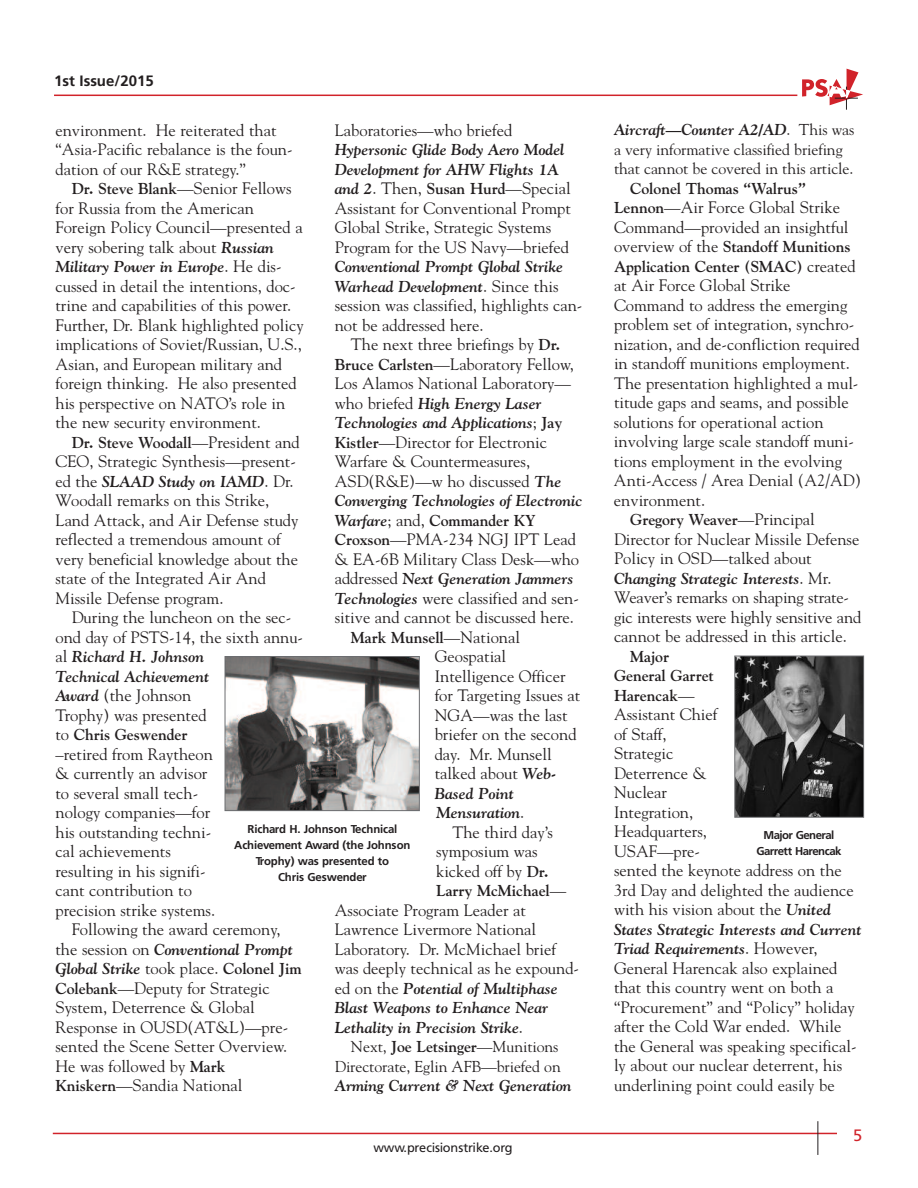
<style>
.page{position:relative;width:918px;height:1188px;background:#fff}
.page>*{position:absolute;margin:0;border:0;box-sizing:border-box;transform-origin:0 0}
.t1{font:16.5px/19.5px "Goudy";color:#231f20}
.t2{font:16.5px "Frutiger";color:#d1232a}
.t3{font:italic 700 15.75px/19.5px "Goudy";letter-spacing:-.005em;color:#231f20}
.t4{font:700 15.75px/19.5px "Goudy";letter-spacing:-.005em;color:#231f20}
.t5{font:15.75px/19.5px "Goudy";letter-spacing:-.005em;color:#231f20;text-align:right}
.t6{font:700 15px "Frutiger";color:#231f20}
.t7{font:12.75px "Frutiger";letter-spacing:-.02em;color:#231f20}
.t8{font:700 11.4px/15.8px "Frutiger";letter-spacing:-.01em;color:#231f20;text-align:center}
.t9{font:700 11.4px/15.8px "Frutiger";letter-spacing:-.045em;color:#231f20;text-align:center}
.s1{font-weight:700;font-size:15.75px}
.s2{font-weight:700;font-style:italic;font-size:15.75px}
.s3{font-weight:400;font-style:normal;font-size:16.5px}
.s4{font-weight:400;font-size:16.5px}
.s5{font-style:normal}
.s6{font-weight:700}
.s7{font-weight:700;font-style:italic}
</style>
<div class="page">
<hr style="left:53px;top:1133px;width:784px;height:1px;background:#d1232a">
<hr style="left:818px;top:1121px;width:1px;height:34px;background:#231f20">
<hr style="left:54px;top:95px;width:743px;height:1px;background:#d1232a">
<svg style="left:802px;top:69px;width:61px;height:41px"></svg>
<img style="left:227px;top:658px;width:191px;height:151px">
<div style="left:225px;top:656px;width:195px;height:155px;border:1px solid #6c6d70"></div>
<img style="left:736px;top:658px;width:126px;height:158px">
<div style="left:734px;top:656px;width:130px;height:162px;border:1px solid #6c6d70"></div>
<p class="t6" style="left:54px;top:74px;width:101px">1st Issue/2015</p>
<p class="t1" style="left:55px;top:121px;width:239px">environment. He reiterated that “Asia-Pacific rebalance is the foun&shy;dation of our R&amp;E strategy.”</p>
<p class="t1" style="left:55px;top:179px;width:249px;text-indent:16px"><span class="s1">Dr. Steve Blank</span>—Senior Fellows for Russia from the American<br>Foreign Policy Council—presented a very sobering talk about <span class="s2">Russian</span></p>
<p class="t3" style="left:55px;top:257px;width:228px">Military Power in Europe<span class="s3">. He dis-</span></p>
<p class="t1" style="left:56px;top:277px;width:250px">cussed in detail the intentions, doc&shy;trine and capabilities of this power.<br>Further, Dr. Blank highlighted policy implications of Soviet/Russian, U.S., Asian, and European military and foreign thinking. He also presented his perspective on NATO’s role in the new security environment.</p>
<p class="t4" style="left:72px;top:433px;width:230px">Dr. Steve Woodall<span class="s4">—President and</span></p>
<p class="t1" style="left:55px;top:452px;width:242px">CEO, Strategic Synthesis—present-</p>
<p class="t3" style="left:55px;top:472px;width:240px"><span class="s3">ed the</span> SLAAD Study on IAMD<span class="s3">. Dr.</span></p>
<p class="t1" style="left:55px;top:491px;width:245px">Woodall remarks on this Strike,<br>Land Attack, and Air Defense study reflected a tremendous amount of very beneficial knowledge about the state of the Integrated Air And<br>Missile Defense program.</p>
<p class="t1" style="left:56px;top:608px;width:249px;text-align:center">During the luncheon on the sec&shy;ond day of PSTS-14, the sixth annu-</p>
<p class="t3" style="left:56px;top:647px;width:155px"><span class="s3">al</span> Richard H. Johnson<br>Technical Achievement</p>
<p class="t1" style="left:55px;top:686px;width:153px"><span class="s2">Award</span> (the Johnson<br>Trophy) was presented</p>
<p class="t4" style="left:55px;top:725px;width:134px"><span class="s4">to</span> Chris Geswender</p>
<p class="t1" style="left:56px;top:745px;width:159px">–retired from Raytheon</p>
<p class="t1" style="left:55px;top:764px;width:153px">&amp; currently an advisor</p>
<p class="t1" style="left:56px;top:784px;width:144px">to several small tech-</p>
<p class="t1" style="left:56px;top:803px;width:156px">nology companies—for</p>
<p class="t1" style="left:55px;top:823px;width:157px">his outstanding techni-</p>
<p class="t1" style="left:55px;top:842px;width:117px">cal achievements</p>
<p class="t1" style="left:55px;top:862px;width:152px">resulting in his signifi-</p>
<p class="t1" style="left:55px;top:881px;width:138px">cant contribution to</p>
<p class="t1" style="left:55px;top:901px;width:161px">precision strike systems.</p>
<p class="t1" style="left:72px;top:920px;width:210px">Following the award ceremony,</p>
<p class="t3" style="left:55px;top:940px;width:248px"><span class="s3">the session on</span> Conventional Prompt<br>Global Strike <span class="s3">took place.</span> <span class="s5">Colonel Jim</span></p>
<p class="t1" style="left:55px;top:979px;width:234px"><span class="s1">Colebank</span>—Deputy for Strategic<br>System, Deterrence &amp; Global<br>Response in OUSD(AT&amp;L)—pre&shy;sented the Scene Setter Overview.<br>He was followed by <span class="s1">Mark<br>Kniskern</span>—Sandia National</p>
<p class="t1" style="left:335px;top:121px;width:179px">Laboratories—who briefed</p>
<p class="t3" style="left:335px;top:140px;width:231px">Hypersonic Glide Body Aero Model<br>Development for AHW Flights 1A</p>
<p class="t1" style="left:335px;top:179px;width:238px"><span class="s2">and 2</span>. Then, <span class="s1">Susan Hurd</span>—Special Assistant for Conventional Prompt Global Strike, Strategic Systems Program for the US Navy—briefed</p>
<p class="t3" style="left:335px;top:257px;width:230px">Conventional Prompt Global Strike<br>Warhead Development<span class="s3">. Since this</span></p>
<p class="t1" style="left:335px;top:296px;width:249px">session was classified, highlights can&shy;not be addressed here.</p>
<p class="t1" style="left:335px;top:335px;width:241px;text-align:center">The next three briefings by <span class="s1">Dr.<br>Bruce Carlsten</span>—Laboratory Fellow,<br>Los Alamos National Laboratory—</p>
<p class="t3" style="left:335px;top:394px;width:229px"><span class="s3">who briefed</span> High Energy Laser<br>Technologies and Applications<span class="s3">;</span> <span class="s5">Jay</span></p>
<p class="t1" style="left:335px;top:433px;width:228px"><span class="s1">Kistler</span>—Director for Electronic<br>Warfare &amp; Countermeasures,<br>ASD(R&amp;E)—w ho discussed <span class="s2">The</span></p>
<p class="t3" style="left:335px;top:491px;width:249px">Converging Technologies of Electronic<br>Warfare<span class="s3">; and,</span> <span class="s5">Commander KY</span></p>
<p class="t1" style="left:335px;top:530px;width:246px"><span class="s1">Croxson</span>—PMA-234 NGJ IPT Lead &amp; EA-6B Military Class Desk—who</p>
<p class="t3" style="left:335px;top:569px;width:240px"><span class="s3">addressed</span> Next Generation Jammers</p>
<p class="t1" style="left:335px;top:589px;width:246px"><span class="s2">Technologies</span> were classified and sen&shy;sitive and cannot be discussed here.</p>
<p class="t4" style="left:351px;top:628px;width:171px">Mark Munsell<span class="s4">—National</span></p>
<p class="t1" style="left:435px;top:647px;width:147px">Geospatial<br>Intelligence Officer for Targeting Issues at<br>NGA—was the last briefer on the second day. Mr. Munsell talked about <span class="s2">Web-</span></p>
<p class="t3" style="left:435px;top:784px;width:91px">Based Point<br>Mensuration<span class="s3">.</span></p>
<p class="t1" style="left:436px;top:823px;width:118px;text-indent:16px">The third day’s symposium was kicked off by <span class="s1">Dr.</span></p>
<p class="t4" style="left:436px;top:881px;width:132px">Larry McMichael<span class="s4">—</span></p>
<p class="t1" style="left:335px;top:901px;width:246px">Associate Program Leader at<br>Lawrence Livermore National<br>Laboratory. Dr. McMichael brief was deeply technical as he expound-</p>
<p class="t3" style="left:335px;top:979px;width:225px"><span class="s3">ed on the</span> Potential of Multiphase<br>Blast Weapons to Enhance Near<br>Lethality in Precision Strike<span class="s3">.</span></p>
<p class="t5" style="left:335px;top:1037px;width:228px">Next, <span class="s6">Joe Letsinger</span>—Munitions<br>Directorate, Eglin AFB—briefed on</p>
<p class="t3" style="left:335px;top:1076px;width:238px">Arming Current &amp; Next Generation</p>
<p class="t5" style="left:614px;top:120px;width:242px;text-align:left"><span class="s7">Aircraft—Counter A2/AD</span>. This was a very informative classified briefing that cannot be covered in this article.</p>
<p class="t4" style="left:630px;top:179px;width:177px">Colonel Thomas “Walrus”</p>
<p class="t1" style="left:614px;top:198px;width:236px"><span class="s1">Lennon</span>—Air Force Global Strike<br>Command—provided an insightful</p>
<p class="t4" style="left:614px;top:237px;width:243px"><span class="s4">overview of the</span> Standoff Munitions<br>Application Center (SMAC) <span class="s4">created</span></p>
<p class="t1" style="left:614px;top:276px;width:249px">at Air Force Global Strike Command to address the emerging problem set of integration, synchro&shy;nization, and de-confliction required in standoff munitions employment.<br>The presentation highlighted a mul&shy;titude gaps and seams, and possible solutions for operational action involving large scale standoff muni&shy;tions employment in the evolving Anti-Access / Area Denial (A2/AD) environment.</p>
<p class="t4" style="left:630px;top:510px;width:186px">Gregory Weaver<span class="s4">—Principal</span></p>
<p class="t1" style="left:614px;top:529px;width:247px">Director for Nuclear Missile Defense<br>Policy in OSD—talked about</p>
<p class="t3" style="left:614px;top:569px;width:219px">Changing Strategic Interests<span class="s3">. Mr.</span></p>
<p class="t1" style="left:614px;top:588px;width:249px">Weaver’s remarks on shaping strate&shy;gic interests were highly sensitive and cannot be addressed in this article.</p>
<p class="t4" style="left:614px;top:647px;width:101px;text-indent:16px">Major<br>General Garret<br>Harencak<span class="s4">—</span></p>
<p class="t1" style="left:614px;top:705px;width:241px">Assistant Chief<br>of Staff,<br>Strategic<br>Deterrence &amp;<br>Nuclear<br>Integration,<br>Headquarters,<br>USAF—pre-<br>sented the keynote address on the<br>3rd Day and delighted the audience with his vision about the <span class="s2">United</span></p>
<p class="t3" style="left:614px;top:920px;width:249px">States Strategic Interests and Current<br>Triad Requirements<span class="s3">. However,</span></p>
<p class="t1" style="left:614px;top:958px;width:244px">General Harencak also explained that this country went on both a “Procurement” and “Policy” holiday after the Cold War ended. While the General was speaking specifical&shy;ly about our nuclear deterrent, his underlining point could easily be</p>
<p class="t8" style="left:234px;top:822px;width:178px">Richard H. Johnson Technical<br>Achievement Award (the Johnson<br>Trophy) was presented to<br>Chris Geswender</p>
<p class="t9" style="left:756px;top:828px;width:86px">Major General<br>Garrett Harencak</p>
<p class="t7" style="left:373px;top:1143px;width:141px">www.precisionstrike.org</p>
<p class="t2" style="left:853px;top:1129px;width:11px">5</p>
</div>
